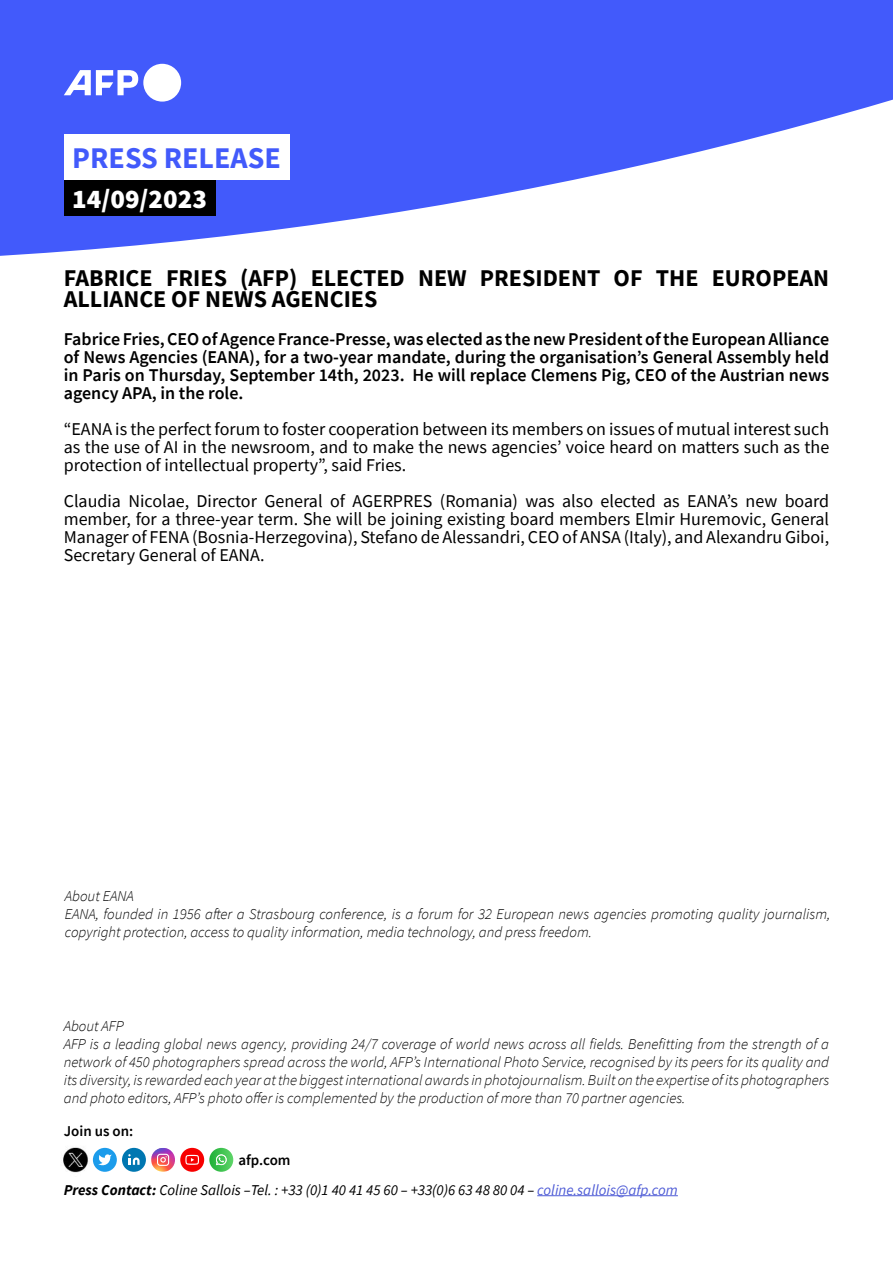
<style>
.page{position:relative;width:893px;height:1263px;background:#fff}
.page>*{position:absolute;margin:0;border:0;box-sizing:border-box;transform-origin:0 0}
.Communiqué{font:700 30px "Source Sans Pro";color:#425afb}
.Date{font:900 27px "Source Sans Pro";color:#fff}
.Titre{font:700 24px/21px "Source Sans Pro";color:#000}
.Chapeau{font:18px/18px "Source Sans Pro";color:#000;text-align:justify}
.Chapeau-2{font:600 18px/18px "Source Sans Pro";color:#000;text-align:justify}
.t1{font:italic 300 15px/18px "Source Sans Pro";color:#000;text-align:justify}
.Footer_Bis{font:italic 15px "Source Sans Pro";color:#000}
.Footer_Bis-2{font:600 15px "Source Sans Pro";color:#000}
.s1{font-weight:700}
.s2{color:#4f5cd6}
</style>
<div class="page">
<svg style="left:0;top:0;width:893px;height:256px;fill:#425afb"></svg>
<svg style="left:64px;top:64px;width:117px;height:38px"></svg>
<div style="left:64px;top:180px;width:151px;height:36px;background:#000"></div>
<div style="left:64px;top:134px;width:225px;height:46px;background:#fff"></div>
<hr style="left:537px;top:1195px;width:141px;height:1px;background:#4f5cd6">
<svg style="left:151px;top:1148px;width:24px;height:24px"></svg>
<div style="left:122px;top:1148px;width:24px;height:24px;background:#0077b1;border-radius:50%"></div>
<svg style="left:128px;top:1154px;width:12px;height:11px"></svg>
<div style="left:93px;top:1148px;width:24px;height:24px;background:#1c9ceb;border-radius:50%"></div>
<svg style="left:98px;top:1154px;width:14px;height:12px"></svg>
<svg style="left:209px;top:1148px;width:24px;height:24px"></svg>
<svg style="left:215px;top:1154px;width:12px;height:11px"></svg>
<div style="left:180px;top:1148px;width:24px;height:24px;background:#f70000;border-radius:50%"></div>
<svg style="left:185px;top:1155px;width:14px;height:10px"></svg>
<img style="left:63px;top:1147px;width:25px;height:26px">
<p class="Communiqué" style="left:72px;top:138px;width:210px">PRESS RELEASE</p>
<p class="Date" style="left:72px;top:180px;width:136px">14/09/2023</p>
<p class="Titre" style="left:64px;top:267px;width:767px">FABRICE FRIES (AFP) ELECTED NEW PRESIDENT OF THE EUROPEAN<br>ALLIANCE OF NEWS AGENCIES</p>
<p class="Chapeau-2" style="left:64px;top:330px;width:767px">Fabrice Fries, CEO of Agence France-Presse, was elected as the new President of the European Alliance of News Agencies (EANA), for a two-year mandate, during the organisation’s General Assembly held in Paris on Thursday, September 14th, 2023. He will replace Clemens Pig, CEO of the Austrian news agency APA, in the role.</p>
<p class="Chapeau" style="left:64px;top:420px;width:767px">“EANA is the perfect forum to foster cooperation between its members on issues of mutual interest such as the use of AI in the newsroom, and to make the news agencies’ voice heard on matters such as the protection of intellectual property”, said Fries.</p>
<p class="Chapeau" style="left:64px;top:492px;width:767px">Claudia Nicolae, Director General of AGERPRES (Romania) was also elected as EANA’s new board member, for a three-year term. She will be joining existing board members Elmir Huremovic, General Manager of FENA (Bosnia-Herzegovina), Stefano de Alessandri, CEO of ANSA (Italy), and Alexandru Giboi, Secretary General of EANA.</p>
<p class="t1" style="left:65px;top:886px;width:70px">About EANA</p>
<p class="t1" style="left:65px;top:904px;width:767px">EANA, founded in 1956 after a Strasbourg conference, is a forum for 32 European news agencies promoting quality journalism, copyright protection, access to quality information, media technology, and press freedom.</p>
<p class="t1" style="left:64px;top:1017px;width:61px">About AFP</p>
<p class="t1" style="left:64px;top:1035px;width:767px">AFP is a leading global news agency, providing 24/7 coverage of world news across all fields. Benefitting from the strength of a network of 450 photographers spread across the world, AFP’s International Photo Service, recognised by its peers for its quality and its diversity, is rewarded each year at the biggest international awards in photojournalism. Built on the expertise of its photographers and photo editors, AFP’s photo offer is complemented by the production of more than 70 partner agencies.</p>
<p class="Footer_Bis-2" style="left:64px;top:1121px;width:71px">Join us on:</p>
<p class="Footer_Bis-2" style="left:238px;top:1150px;width:54px">afp.com</p>
<p class="Footer_Bis" style="left:64px;top:1180px;width:616px"><span class="s1">Press Contact:</span> Coline Sallois –Tel. : +33 (0)1 40 41 45 60 – +33(0)6 63 48 80 04 – <span class="s2">coline.sallois@afp.com</span></p>
</div>
